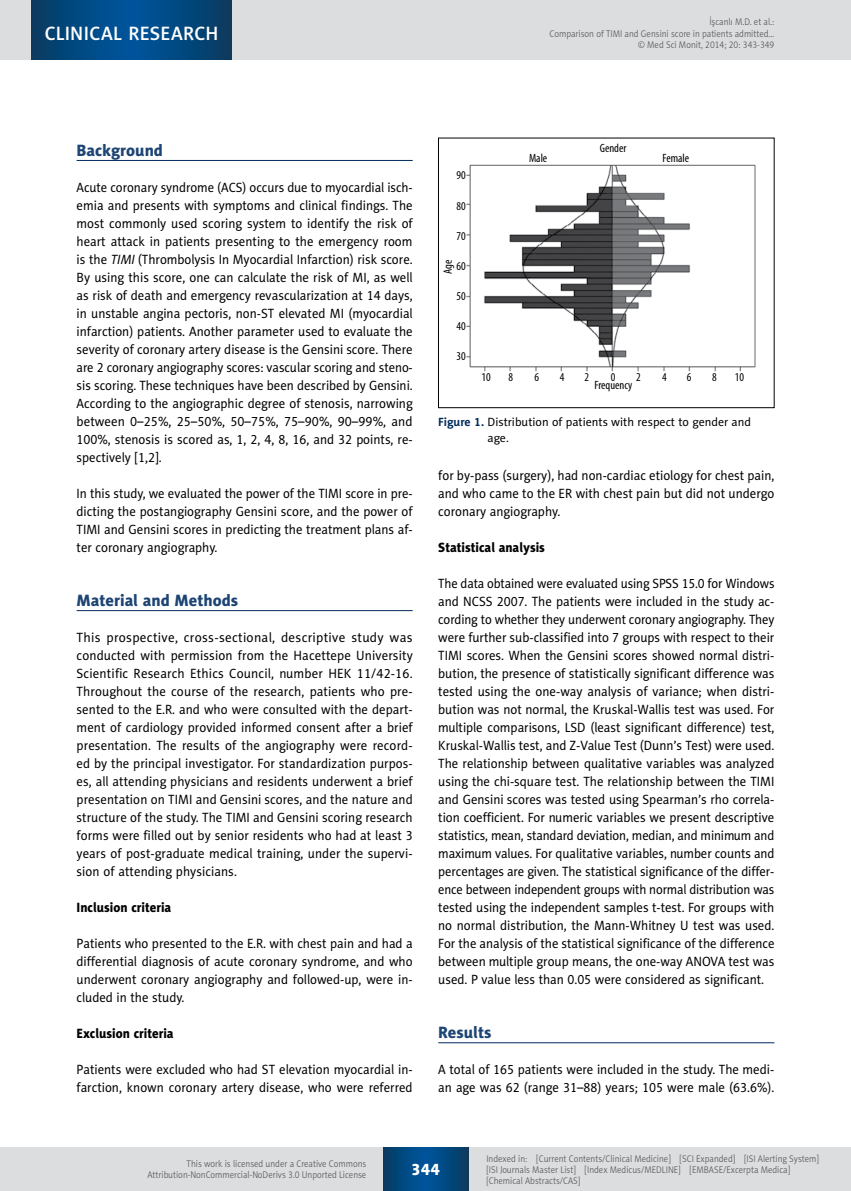
<style>
.page{position:relative;width:851px;height:1191px;background:#fff}
.page>*{position:absolute;margin:0;border:0;box-sizing:border-box;transform-origin:0 0}
.t1{font:19.5px "Naomi Sans EFN Medium";letter-spacing:.015em;color:#fff}
.t2{font:16.5px "Naomi Sans EFN Heavy";color:#1d4574}
.t3{font:16.5px "Naomi Sans EFN Heavy";color:#fff}
.t4{font:13.5px/18px "Naomi Sans EFN";color:#000;text-align:justify;scale:.93 1}
.t5{font:13.5px/18px "Naomi Sans EFN";color:#000;text-align:justify;scale:.94 1}
.t6{font:13.5px/18px "Naomi Sans EFN";color:#000;text-align:justify}
.t7{font:13.5px/18px "Naomi Sans EFN";color:#000;text-align:justify;scale:.95 1}
.t8{font:13.5px "Naomi Sans EFN Heavy";color:#000;scale:.95 1}
.t9{font:12px/15.8px "Naomi Sans EFN";color:#000}
.t10{font:condensed 12px "Myriad Pro";color:#000}
.t11{font:9.75px/11.2px "Naomi Sans EFN Light";color:#58595b;text-align:right;scale:.9 1}
.s1{font-style:italic}
.s2{font-weight:700;color:#002b5c}
</style>
<div class="page">
<hr style="left:77px;top:160px;width:335px;height:1px;background:#002b5c">
<hr style="left:77px;top:610px;width:335px;height:1px;background:#002b5c">
<hr style="left:438px;top:1042px;width:336px;height:1px;background:#002b5c">
<img style="left:466px;top:164px;width:290px;height:208px">
<div style="left:438px;top:138px;width:336px;height:270px;border:1px solid #000"></div>
<div style="left:0;top:1148px;width:850px;height:43px;background:#dcddde"></div>
<svg style="left:383px;top:1147px;width:85px;height:43px;background:#02487f"></svg>
<div style="left:0;top:0;width:850px;height:60px;background:#dcddde"></div>
<hr style="left:850px;top:0;width:1px;height:60px;background:#dcddde">
<svg style="left:32px;top:0;width:200px;height:60px;background:#02487f"></svg>
<h1 class="t1" style="left:45px;top:22px;width:175px">CLINICAL RESEARCH</h1>
<p class="t11" style="left:549px;top:16px;width:251px">İşcanlı M.D. et al.:<br>Comparison of TIMI and Gensini score in patients admitted… © Med Sci Monit, 2014; 20: 343-349</p>
<p class="t2" style="left:77px;top:140px;width:88px">Background</p>
<p class="t5" style="left:77px;top:178px;width:359px">Acute coronary syndrome (ACS) occurs due to myocardial isch&shy;emia and presents with symptoms and clinical findings. The most commonly used scoring system to identify the risk of heart attack in patients presenting to the emergency room is the <span class="s1">TIMI</span> (Thrombolysis In Myocardial Infarction) risk score.<br>By using this score, one can calculate the risk of MI, as well as risk of death and emergency revascularization at 14 days, in unstable angina pectoris, non-ST elevated MI (myocardial infarction) patients. Another parameter used to evaluate the severity of coronary artery disease is the Gensini score. There are 2 coronary angiography scores: vascular scoring and steno&shy;sis scoring. These techniques have been described by Gensini.<br>According to the angiographic degree of stenosis, narrowing between 0–25%, 25–50%, 50–75%, 75–90%, 90–99%, and 100%, stenosis is scored as, 1, 2, 4, 8, 16, and 32 points, re&shy;spectively [1,2].</p>
<p class="t5" style="left:77px;top:484px;width:359px">In this study, we evaluated the power of the TIMI score in pre&shy;dicting the postangiography Gensini score, and the power of TIMI and Gensini scores in predicting the treatment plans af&shy;ter coronary angiography.</p>
<p class="t2" style="left:77px;top:590px;width:163px">Material and Methods</p>
<p class="t6" style="left:77px;top:628px;width:338px">This prospective, cross-sectional, descriptive study was conducted with permission from the Hacettepe University Scientific Research Ethics Council, number HEK 11/42-16.<br>Throughout the course of the research, patients who pre&shy;sented to the E.R. and who were consulted with the depart&shy;ment of cardiology provided informed consent after a brief presentation. The results of the angiography were record&shy;ed by the principal investigator. For standardization purpos&shy;es, all attending physicians and residents underwent a brief presentation on TIMI and Gensini scores, and the nature and structure of the study. The TIMI and Gensini scoring research forms were filled out by senior residents who had at least 3 years of post-graduate medical training, under the supervi&shy;sion of attending physicians.</p>
<p class="t8" style="left:77px;top:899px;width:101px">Inclusion criteria</p>
<p class="t7" style="left:77px;top:934px;width:355px">Patients who presented to the E.R. with chest pain and had a differential diagnosis of acute coronary syndrome, and who underwent coronary angiography and followed-up, were in&shy;cluded in the study.</p>
<p class="t8" style="left:77px;top:1025px;width:104px">Exclusion criteria</p>
<p class="t7" style="left:77px;top:1060px;width:355px">Patients were excluded who had ST elevation myocardial in&shy;farction, known coronary artery disease, who were referred</p>
<p class="t10" style="left:456px;top:168px;width:11px">90</p>
<p class="t10" style="left:456px;top:198px;width:11px">80</p>
<p class="t10" style="left:456px;top:228px;width:11px">70</p>
<p class="t10" style="left:456px;top:258px;width:11px">60</p>
<p class="t10" style="left:456px;top:288px;width:11px">50</p>
<p class="t10" style="left:456px;top:318px;width:11px">40</p>
<p class="t10" style="left:456px;top:348px;width:11px">30</p>
<p class="t10" style="left:440px;top:274px;width:16px;rotate:-90deg">Age</p>
<p class="t10" style="left:529px;top:150px;width:20px">Male</p>
<p class="t10" style="left:599px;top:140px;width:28px">Gender</p>
<p class="t10" style="left:662px;top:150px;width:28px">Female</p>
<p class="t10" style="left:481px;top:369px;width:11px">10</p>
<p class="t10" style="left:508px;top:369px;width:6px">8</p>
<p class="t10" style="left:712px;top:369px;width:6px">8</p>
<p class="t10" style="left:534px;top:369px;width:6px">6</p>
<p class="t10" style="left:687px;top:369px;width:6px">6</p>
<p class="t10" style="left:584px;top:369px;width:6px">2</p>
<p class="t10" style="left:636px;top:369px;width:6px">2</p>
<p class="t10" style="left:610px;top:369px;width:6px">0</p>
<p class="t10" style="left:734px;top:369px;width:11px">10</p>
<p class="t10" style="left:560px;top:369px;width:6px">4</p>
<p class="t10" style="left:662px;top:369px;width:6px">4</p>
<p class="t10" style="left:594px;top:378px;width:39px">Frequency</p>
<p class="t9" style="left:487px;top:414px;width:265px;text-indent:-49px"><span class="s2">Figure 1.</span> Distribution of patients with respect to gender and age.</p>
<p class="t7" style="left:438px;top:466px;width:355px">for by-pass (surgery), had non-cardiac etiology for chest pain, and who came to the ER with chest pain but did not undergo coronary angiography.</p>
<p class="t8" style="left:438px;top:539px;width:114px">Statistical analysis</p>
<p class="t4" style="left:438px;top:574px;width:363px">The data obtained were evaluated using SPSS 15.0 for Windows and NCSS 2007. The patients were included in the study ac&shy;cording to whether they underwent coronary angiography. They were further sub-classified into 7 groups with respect to their TIMI scores. When the Gensini scores showed normal distri&shy;bution, the presence of statistically significant difference was tested using the one-way analysis of variance; when distri&shy;bution was not normal, the Kruskal-Wallis test was used. For multiple comparisons, LSD (least significant difference) test, Kruskal-Wallis test, and Z-Value Test (Dunn’s Test) were used.<br>The relationship between qualitative variables was analyzed using the chi-square test. The relationship between the TIMI and Gensini scores was tested using Spearman’s rho correla&shy;tion coefficient. For numeric variables we present descriptive statistics, mean, standard deviation, median, and minimum and maximum values. For qualitative variables, number counts and percentages are given. The statistical significance of the differ&shy;ence between independent groups with normal distribution was tested using the independent samples t-test. For groups with no normal distribution, the Mann-Whitney U test was used.<br>For the analysis of the statistical significance of the difference between multiple group means, the one-way ANOVA test was used. P value less than 0.05 were considered as significant.</p>
<p class="t2" style="left:438px;top:1022px;width:55px">Results</p>
<p class="t7" style="left:438px;top:1060px;width:355px">A total of 165 patients were included in the study. The medi&shy;an age was 62 (range 31–88) years; 105 were male (63.6%).</p>
<p class="t11" style="left:147px;top:1158px;width:245px">This work is licensed under a Creative Commons<br>Attribution-NonCommercial-NoDerivs 3.0 Unported License</p>
<p class="t3" style="left:411px;top:1159px;width:30px">344</p>
<p class="t11" style="left:486px;top:1152px;width:371px;text-align:left">Indexed in: [Current Contents/Clinical Medicine] [SCI Expanded] [ISI Alerting System] [ISI Journals Master List] [Index Medicus/MEDLINE] [EMBASE/Excerpta Medica] [Chemical Abstracts/CAS]</p>
</div>
